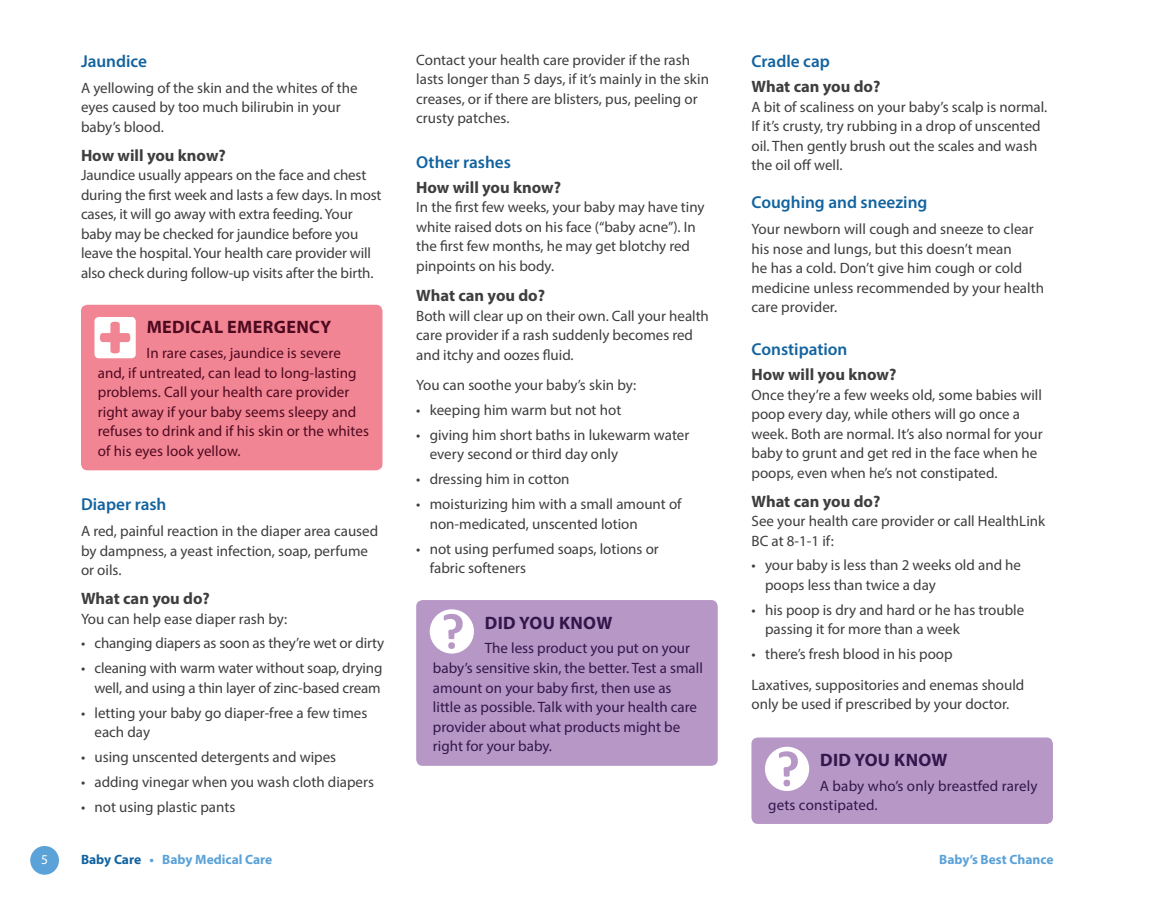
<style>
.page{position:relative;width:1161px;height:905px;background:#fff}
.page>*{position:absolute;margin:0;border:0;box-sizing:border-box;transform-origin:0 0}
.t1{font:700 18px "Myriad Pro";letter-spacing:.02em;color:#35164c}
.t2{font:700 18px "Myriad Pro";letter-spacing:.02em;color:#4e0a21}
.t3{font:600 17.25px "Myriad Pro";color:#12639f}
.t4{font:700 16.5px "Myriad Pro";color:#3e3e3f}
.t5{font:15px/19.5px "Myriad Pro";color:#3e3e3f}
.t6{font:15px/19.5px "Myriad Pro";color:#35164c}
.t7{font:15px/19.5px "Myriad Pro";letter-spacing:.005em;color:#4e0a21}
.t8{font:700 13.5px "Myriad Pro";color:#5aa2d8}
.t9{font:13.5px "Myriad Pro";color:#fff}
.s1{color:#12639f}
</style>
<div class="page">
<div style="left:30px;top:846px;width:29px;height:28px;background:#5aa2d8;border-radius:50%"></div>
<div style="left:81px;top:305px;width:301px;height:165px;background:#f28593;border-radius:6px"></div>
<div style="left:95px;top:317px;width:41px;height:41px;background:#fff;border-radius:4px"></div>
<svg style="left:100px;top:321px;width:31px;height:33px"></svg>
<div style="left:416px;top:600px;width:302px;height:165px;background:#b697c6;border-radius:6px"></div>
<div style="left:430px;top:609px;width:44px;height:44px;background:#fff;border-radius:50%"></div>
<div style="left:448px;top:642px;width:7px;height:7px;background:#b697c6;border-radius:50%"></div>
<svg style="left:444px;top:614px;width:19px;height:25px"></svg>
<div style="left:751px;top:737px;width:302px;height:87px;background:#b697c6;border-radius:6px"></div>
<div style="left:765px;top:746px;width:44px;height:45px;background:#fff;border-radius:50%"></div>
<div style="left:783px;top:779px;width:7px;height:7px;background:#b697c6;border-radius:50%"></div>
<svg style="left:779px;top:751px;width:19px;height:25px"></svg>
<p class="t3" style="left:81px;top:50px;width:68px">Jaundice</p>
<p class="t5" style="left:81px;top:78px;width:278px">A yellowing of the skin and the whites of the eyes caused by too much bilirubin in your baby’s blood.</p>
<p class="t4" style="left:81px;top:144px;width:146px">How will you know?</p>
<p class="t5" style="left:81px;top:165px;width:302px">Jaundice usually appears on the face and chest during the first week and lasts a few days. In most cases, it will go away with extra feeding. Your baby may be checked for jaundice before you leave the hospital. Your health care provider will also check during follow-up visits after the birth.</p>
<p class="t2" style="left:147px;top:315px;width:186px">MEDICAL EMERGENCY</p>
<p class="t7" style="left:98px;top:343px;width:273px;text-indent:49px">In rare cases, jaundice is severe and, if untreated, can lead to long-lasting problems. Call your health care provider right away if your baby seems sleepy and refuses to drink and if his skin or the whites of his eyes look yellow.</p>
<p class="t3" style="left:81px;top:493px;width:87px">Diaper rash</p>
<p class="t5" style="left:81px;top:521px;width:299px">A red, painful reaction in the diaper area caused by dampness, a yeast infection, soap, perfume or oils.</p>
<p class="t4" style="left:81px;top:587px;width:130px">What can you do?</p>
<p class="t5" style="left:81px;top:608px;width:208px">You can help ease diaper rash by:</p>
<p class="t5" style="left:81px;top:633px;width:305px">• changing diapers as soon as they’re wet or dirty</p>
<p class="t5" style="left:81px;top:658px;width:303px;text-align:right">• cleaning with warm water without soap, drying well, and using a thin layer of zinc-based cream</p>
<p class="t5" style="left:94px;top:702px;width:274px;text-indent:-14px">• letting your baby go diaper-free a few times each day</p>
<p class="t5" style="left:81px;top:747px;width:257px">• using unscented detergents and wipes</p>
<p class="t5" style="left:81px;top:772px;width:295px">• adding vinegar when you wash cloth diapers</p>
<p class="t5" style="left:81px;top:797px;width:156px">• not using plastic pants</p>
<p class="t5" style="left:416px;top:50px;width:294px">Contact your health care provider if the rash lasts longer than 5 days, if it’s mainly in the skin creases, or if there are blisters, pus, peeling or crusty patches.</p>
<p class="t3" style="left:416px;top:151px;width:96px">Other rashes</p>
<p class="t4" style="left:416px;top:176px;width:146px">How will you know?</p>
<p class="t5" style="left:416px;top:197px;width:290px">In the first few weeks, your baby may have tiny white raised dots on his face (“baby acne”). In the first few months, he may get blotchy red pinpoints on his body.</p>
<p class="t4" style="left:416px;top:285px;width:130px">What can you do?</p>
<p class="t5" style="left:416px;top:305px;width:294px">Both will clear up on their own. Call your health care provider if a rash suddenly becomes red and itchy and oozes fluid.</p>
<p class="t5" style="left:416px;top:375px;width:222px">You can soothe your baby’s skin by:</p>
<p class="t5" style="left:416px;top:400px;width:207px">• keeping him warm but not hot</p>
<p class="t5" style="left:430px;top:425px;width:261px;text-indent:-14px">• giving him short baths in lukewarm water every second or third day only</p>
<p class="t5" style="left:416px;top:469px;width:155px">• dressing him in cotton</p>
<p class="t5" style="left:430px;top:494px;width:253px;text-indent:-14px">• moisturizing him with a small amount of non-medicated, unscented lotion</p>
<p class="t5" style="left:430px;top:538px;width:231px;text-indent:-14px">• not using perfumed soaps, lotions or fabric softeners</p>
<p class="t1" style="left:485px;top:610px;width:129px">DID YOU KNOW</p>
<p class="t6" style="left:433px;top:638px;width:271px;text-indent:52px">The less product you put on your baby’s sensitive skin, the better. Test a small amount on your baby first, then use as little as possible. Talk with your health care provider about what products might be right for your baby.</p>
<p class="t3" style="left:752px;top:50px;width:80px">Cradle cap</p>
<p class="t4" style="left:752px;top:76px;width:130px">What can you do?</p>
<p class="t5" style="left:752px;top:96px;width:297px">A bit of scaliness on your baby’s scalp is normal.<br>If it’s crusty, try rubbing in a drop of unscented oil. Then gently brush out the scales and wash the oil off well.</p>
<p class="t3" style="left:752px;top:191px;width:177px">Coughing and sneezing</p>
<p class="t5" style="left:752px;top:219px;width:294px">Your newborn will cough and sneeze to clear his nose and lungs, but this doesn’t mean<br>he has a cold. Don’t give him cough or cold medicine unless recommended by your health care provider.</p>
<p class="t3" style="left:752px;top:338px;width:97px">Constipation</p>
<p class="t4" style="left:752px;top:364px;width:146px">How will you know?</p>
<p class="t5" style="left:752px;top:384px;width:293px">Once they’re a few weeks old, some babies will poop every day, while others will go once a week. Both are normal. It’s also normal for your baby to grunt and get red in the face when he poops, even when he’s not constipated.</p>
<p class="t4" style="left:752px;top:490px;width:130px">What can you do?</p>
<p class="t5" style="left:752px;top:511px;width:295px">See your health care provider or call HealthLink<br>BC at 8-1-1 if:</p>
<p class="t5" style="left:765px;top:555px;width:258px;text-indent:-14px">• your baby is less than 2 weeks old and he poops less than twice a day</p>
<p class="t5" style="left:765px;top:600px;width:261px;text-indent:-14px">• his poop is dry and hard or he has trouble passing it for more than a week</p>
<p class="t5" style="left:752px;top:639px;width:274px;line-height:30.3px">• there’s fresh blood in his poop<br>Laxatives, suppositories and enemas should</p>
<p class="t5" style="left:752px;top:694px;width:259px">only be used if prescribed by your doctor.</p>
<p class="t1" style="left:820px;top:748px;width:129px">DID YOU KNOW</p>
<p class="t6" style="left:768px;top:775px;width:271px;text-indent:52px">A baby who’s only breastfed rarely gets constipated.</p>
<p class="t9" style="left:41px;top:851px;width:8px">5</p>
<p class="t8" style="left:81px;top:851px;width:193px"><span class="s1">Baby Care</span> • Baby Medical Care</p>
<p class="t8" style="left:939px;top:851px;width:116px">Baby’s Best Chance</p>
</div>
